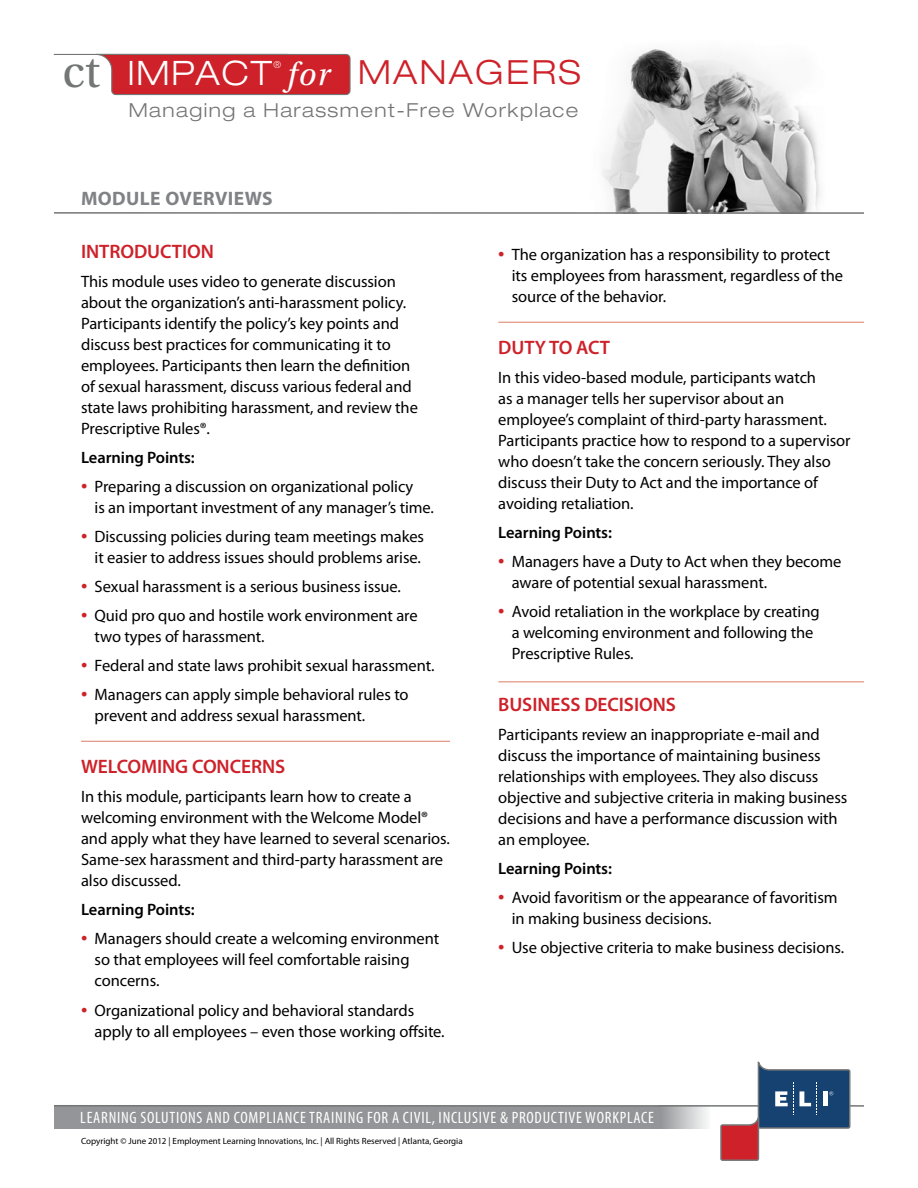
<style>
.page{position:relative;width:918px;height:1188px;background:#fff}
.page>*{position:absolute;margin:0;border:0;box-sizing:border-box;transform-origin:0 0}
.t1{font:48px "Utopia Std";color:#747575}
.t2{font:300 expanded 33.75px "Helvetica Neue LT Std";letter-spacing:.05em;color:#fff}
.t3{font:300 expanded 33.3px "Helvetica Neue LT Std";letter-spacing:.075em;color:#ce2129}
.t4{font:600 19.5px "Myriad Pro";letter-spacing:-.005em;color:#ce2129}
.t5{font:700 19.5px "Myriad Pro";letter-spacing:.02em;color:#808285}
.t6{font:300 expanded 19.35px "Helvetica Neue LT Std";letter-spacing:.075em;color:#747575}
.t7{font:16.5px/21px "Myriad Pro";letter-spacing:-.005em;color:#000}
.t8{font:condensed 16.5px "Myriad Pro";letter-spacing:.045em;color:#fff}
.t9{font:600 16.5px "Myriad Pro";letter-spacing:-.005em;color:#000}
.t10{font:300 expanded 9.6px "Helvetica Neue LT Std";color:#fff}
.t11{font:9px "Myriad Pro";color:#000}
.s1{font-family:"Utopia Std";font-weight:400;font-style:italic;font-stretch:normal;font-size:33.75px;color:#fff}
.s2{font-size:22.5px;color:#ce2129}
</style>
<div class="page">
<img style="left:602px;top:49px;width:218px;height:163px">
<hr style="left:54px;top:212px;width:810px;height:2px;background:#747575">
<div style="left:54px;top:1106px;width:609px;height:23px;background:#939598"></div>
<svg style="left:663px;top:1107px;width:44px;height:22px"></svg>
<hr style="left:54px;top:1105px;width:810px;height:2px;background:#747575">
<svg style="left:720px;top:1061px;width:131px;height:100px"></svg>
<svg style="left:53px;top:53px;width:298px;height:43px"></svg>
<hr style="left:81px;top:741px;width:369px;height:1px;background:#de7d66">
<hr style="left:498px;top:681px;width:366px;height:1px;background:#de7d66">
<hr style="left:498px;top:322px;width:366px;height:1px;background:#de7d66">
<h1 class="t1" style="left:63px;top:45px;width:39px">ct</h1>
<h3 class="t3" style="left:288px;top:52px;width:295px"><span class="s1">for</span> MANAGERS</h3>
<p class="t6" style="left:129px;top:98px;width:451px">Managing a Harassment-Free Workplace</p>
<h2 class="t2" style="left:127px;top:52px;width:146px">IMPACT</h2>
<p class="t10" style="left:274px;top:59px;width:9px">®</p>
<p class="t5" style="left:81px;top:186px;width:193px">MODULE OVERVIEWS</p>
<p class="t4" style="left:81px;top:239px;width:134px">INTRODUCTION</p>
<p class="t7" style="left:81px;top:270px;width:338px">This module uses video to generate discussion about the organization’s anti-harassment policy.<br>Participants identify the policy’s key points and discuss best practices for communicating it to employees. Participants then learn the definition of sexual harassment, discuss various federal and state laws prohibiting harassment, and review the Prescriptive Rules®.</p>
<p class="t9" style="left:81px;top:447px;width:115px">Learning Points:</p>
<p class="t7" style="left:95px;top:476px;width:341px;text-indent:-14px"><span class="s2">•</span> Preparing a discussion on organizational policy<br>is an important investment of any manager’s time.</p>
<p class="t7" style="left:81px;top:526px;width:344px;text-align:right"><span class="s2">•</span> Discussing policies during team meetings makes it easier to address issues should problems arise.</p>
<p class="t7" style="left:81px;top:576px;width:321px"><span class="s2">•</span> Sexual harassment is a serious business issue.</p>
<p class="t7" style="left:95px;top:605px;width:325px;text-indent:-14px"><span class="s2">•</span> Quid pro quo and hostile work environment are two types of harassment.</p>
<p class="t7" style="left:81px;top:655px;width:355px"><span class="s2">•</span> Federal and state laws prohibit sexual harassment.</p>
<p class="t7" style="left:95px;top:684px;width:316px;text-indent:-14px"><span class="s2">•</span> Managers can apply simple behavioral rules to prevent and address sexual harassment.</p>
<p class="t4" style="left:81px;top:754px;width:206px">WELCOMING CONCERNS</p>
<p class="t7" style="left:81px;top:786px;width:370px">In this module, participants learn how to create a welcoming environment with the Welcome Model® and apply what they have learned to several scenarios.<br>Same-sex harassment and third-party harassment are also discussed.</p>
<p class="t9" style="left:81px;top:899px;width:115px">Learning Points:</p>
<p class="t7" style="left:95px;top:928px;width:346px;text-indent:-14px"><span class="s2">•</span> Managers should create a welcoming environment so that employees will feel comfortable raising concerns.</p>
<p class="t7" style="left:95px;top:999px;width:352px;text-indent:-14px"><span class="s2">•</span> Organizational policy and behavioral standards apply to all employees – even those working offsite.</p>
<p class="t7" style="left:512px;top:244px;width:333px;text-indent:-14px"><span class="s2">•</span> The organization has a responsibility to protect its employees from harassment, regardless of the source of the behavior.</p>
<p class="t4" style="left:498px;top:335px;width:113px">DUTY TO ACT</p>
<p class="t7" style="left:498px;top:366px;width:354px">In this video-based module, participants watch<br>as a manager tells her supervisor about an employee’s complaint of third-party harassment.<br>Participants practice how to respond to a supervisor who doesn’t take the concern seriously. They also discuss their Duty to Act and the importance of avoiding retaliation.</p>
<p class="t9" style="left:498px;top:522px;width:115px">Learning Points:</p>
<p class="t7" style="left:512px;top:551px;width:331px;text-indent:-14px"><span class="s2">•</span> Managers have a Duty to Act when they become aware of potential sexual harassment.</p>
<p class="t7" style="left:512px;top:601px;width:309px;text-indent:-14px"><span class="s2">•</span> Avoid retaliation in the workplace by creating a welcoming environment and following the<br>Prescriptive Rules.</p>
<p class="t4" style="left:498px;top:692px;width:179px">BUSINESS DECISIONS</p>
<p class="t7" style="left:498px;top:724px;width:351px">Participants review an inappropriate e-mail and discuss the importance of maintaining business relationships with employees. They also discuss objective and subjective criteria in making business decisions and have a performance discussion with an employee.</p>
<p class="t9" style="left:498px;top:858px;width:115px">Learning Points:</p>
<p class="t7" style="left:512px;top:887px;width:327px;text-indent:-14px"><span class="s2">•</span> Avoid favoritism or the appearance of favoritism in making business decisions.</p>
<p class="t7" style="left:498px;top:937px;width:347px"><span class="s2">•</span> Use objective criteria to make business decisions.</p>
<p class="t8" style="left:80px;top:1107px;width:575px">LEARNING SOLUTIONS AND COMPLIANCE TRAINING FOR A CIVIL, INCLUSIVE &amp; PRODUCTIVE WORKPLACE</p>
<p class="t11" style="left:81px;top:1136px;width:383px">Copyright © June 2012 | Employment Learning Innovations, Inc. | All Rights Reserved | Atlanta, Georgia</p>
</div>
